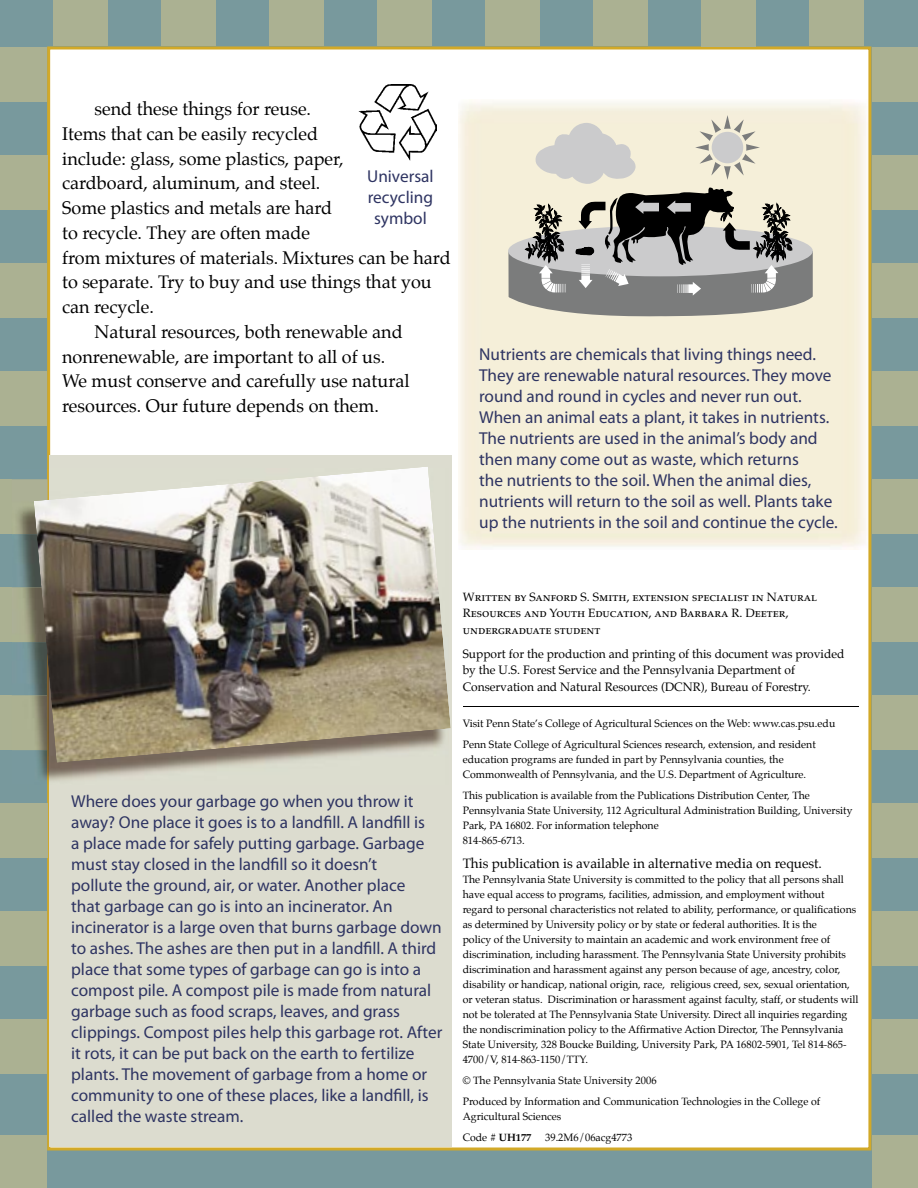
<style>
.page{position:relative;width:918px;height:1188px;background:#78999d}
.page>*{position:absolute;margin:0;border:0;box-sizing:border-box;transform-origin:0 0}
.t1{font:18px "Palatino";color:#000}
.t2{font:17.25px/21px "Myriad Pro";color:#2e3462}
.t3{font:13.5px "Palatino";color:#000}
.t4{font:12px/16.5px "Palatino";color:#000}
.t5{font:12px/16.5px "Palatino SC";color:#000}
.t6{font:10.5px/15px "Palatino";color:#000}
.s1{font-weight:700}
</style>
<div class="page">
<div style="left:47px;top:46px;width:824px;height:1104px;background:#fff"></div>
<div style="left:0;top:1135px;width:47px;height:53px;background:#abb192"></div>
<div style="left:0;top:1019px;width:47px;height:55px;background:#abb192"></div>
<div style="left:0;top:911px;width:47px;height:55px;background:#abb192"></div>
<div style="left:0;top:803px;width:47px;height:55px;background:#abb192"></div>
<div style="left:0;top:695px;width:47px;height:55px;background:#abb192"></div>
<div style="left:0;top:587px;width:47px;height:55px;background:#abb192"></div>
<div style="left:0;top:479px;width:47px;height:55px;background:#abb192"></div>
<div style="left:0;top:371px;width:47px;height:55px;background:#abb192"></div>
<div style="left:0;top:263px;width:47px;height:55px;background:#abb192"></div>
<div style="left:0;top:155px;width:47px;height:55px;background:#abb192"></div>
<div style="left:0;top:47px;width:47px;height:55px;background:#abb192"></div>
<div style="left:872px;top:1135px;width:46px;height:53px;background:#abb192"></div>
<div style="left:872px;top:1019px;width:46px;height:55px;background:#abb192"></div>
<div style="left:872px;top:911px;width:46px;height:55px;background:#abb192"></div>
<div style="left:872px;top:803px;width:46px;height:55px;background:#abb192"></div>
<div style="left:872px;top:695px;width:46px;height:55px;background:#abb192"></div>
<div style="left:872px;top:587px;width:46px;height:55px;background:#abb192"></div>
<div style="left:872px;top:479px;width:46px;height:55px;background:#abb192"></div>
<div style="left:872px;top:371px;width:46px;height:55px;background:#abb192"></div>
<div style="left:872px;top:263px;width:46px;height:55px;background:#abb192"></div>
<div style="left:872px;top:155px;width:46px;height:55px;background:#abb192"></div>
<div style="left:872px;top:47px;width:46px;height:55px;background:#abb192"></div>
<div style="left:809px;top:0;width:55px;height:46px;background:#abb192"></div>
<div style="left:701px;top:0;width:55px;height:46px;background:#abb192"></div>
<div style="left:593px;top:0;width:55px;height:46px;background:#abb192"></div>
<div style="left:485px;top:0;width:55px;height:46px;background:#abb192"></div>
<div style="left:377px;top:0;width:55px;height:46px;background:#abb192"></div>
<div style="left:269px;top:0;width:55px;height:46px;background:#abb192"></div>
<div style="left:161px;top:0;width:55px;height:46px;background:#abb192"></div>
<div style="left:53px;top:0;width:55px;height:46px;background:#abb192"></div>
<img style="left:358px;top:84px;width:79px;height:76px">
<div style="left:49px;top:456px;width:403px;height:691px;background:#dcdccf"></div>
<img style="left:18px;top:534px;width:243px;height:250px">
<img style="left:12px;top:695px;width:22px;height:55px">
<img style="left:12px;top:587px;width:22px;height:55px">
<img style="left:12px;top:479px;width:22px;height:55px">
<img style="left:34px;top:467px;width:417px;height:296px">
<hr style="left:463px;top:706px;width:396px;height:1px;background:#000">
<img style="left:458px;top:100px;width:410px;height:449px">
<svg style="left:508px;top:115px;width:305px;height:203px;background:#b7b4ab"></svg>
<h1 class="t1" style="left:95px;top:94px;width:218px">send these things for reuse.</h1>
<h1 class="t1" style="left:62px;top:119px;width:257px">Items that can be easily recycled</h1>
<h1 class="t1" style="left:62px;top:143px;width:283px">include: glass, some plastics, paper,</h1>
<h1 class="t1" style="left:62px;top:168px;width:260px">cardboard, aluminum, and steel.</h1>
<h1 class="t1" style="left:62px;top:193px;width:272px">Some plastics and metals are hard</h1>
<h1 class="t1" style="left:62px;top:218px;width:249px">to recycle. They are often made</h1>
<h1 class="t1" style="left:62px;top:242px;width:390px">from mixtures of materials. Mixtures can be hard</h1>
<h1 class="t1" style="left:62px;top:267px;width:371px">to separate. Try to buy and use things that you</h1>
<h1 class="t1" style="left:62px;top:292px;width:93px">can recycle.</h1>
<h1 class="t1" style="left:95px;top:317px;width:310px">Natural resources, both renewable and</h1>
<h1 class="t1" style="left:62px;top:341px;width:325px">nonrenewable, are important to all of us.</h1>
<h1 class="t1" style="left:62px;top:366px;width:349px">We must conserve and carefully use natural</h1>
<h1 class="t1" style="left:62px;top:391px;width:318px">resources. Our future depends on them.</h1>
<h2 class="t2" style="left:367px;top:166px;width:68px;text-align:center">Universal recycling symbol</h2>
<p class="t2" style="left:479px;top:344px;width:360px">Nutrients are chemicals that living things need.<br>They are renewable natural resources. They move round and round in cycles and never run out.<br>When an animal eats a plant, it takes in nutrients.<br>The nutrients are used in the animal’s body and then many come out as waste, which returns<br>the nutrients to the soil. When the animal dies, nutrients will return to the soil as well. Plants take up the nutrients in the soil and continue the cycle.</p>
<p class="t2" style="left:71px;top:791px;width:373px">Where does your garbage go when you throw it away? One place it goes is to a landfill. A landfill is<br>a place made for safely putting garbage. Garbage must stay closed in the landfill so it doesn’t<br>pollute the ground, air, or water. Another place<br>that garbage can go is into an incinerator. An incinerator is a large oven that burns garbage down to ashes. The ashes are then put in a landfill. A third place that some types of garbage can go is into a compost pile. A compost pile is made from natural garbage such as food scraps, leaves, and grass clippings. Compost piles help this garbage rot. After it rots, it can be put back on the earth to fertilize plants. The movement of garbage from a home or community to one of these places, like a landfill, is called the waste stream.</p>
<p class="t5" style="left:463px;top:589px;width:356px">Written by Sanford S. Smith, extension specialist in Natural<br>Resources and Youth Education, and Barbara R. Deeter, undergraduate student</p>
<p class="t4" style="left:463px;top:645px;width:383px">Support for the production and printing of this document was provided by the U.S. Forest Service and the Pennsylvania Department of<br>Conservation and Natural Resources (DCNR), Bureau of Forestry.</p>
<p class="t6" style="left:463px;top:713px;width:374px;line-height:21px">Visit Penn State’s College of Agricultural Sciences on the Web: www.cas.psu.edu<br>Penn State College of Agricultural Sciences research, extension, and resident</p>
<p class="t6" style="left:463px;top:752px;width:345px">education programs are funded in part by Pennsylvania counties, the<br>Commonwealth of Pennsylvania, and the U.S. Department of Agriculture.</p>
<p class="t6" style="left:463px;top:788px;width:391px">This publication is available from the Publications Distribution Center, The Pennsylvania State University, 112 Agricultural Administration Building, University Park, PA 16802. For information telephone<br>814-865-6713.</p>
<p class="t3" style="left:463px;top:852px;width:361px">This publication is available in alternative media on request.</p>
<p class="t6" style="left:463px;top:872px;width:398px">The Pennsylvania State University is committed to the policy that all persons shall have equal access to programs, facilities, admission, and employment without<br>regard to personal characteristics not related to ability, performance, or qualifications as determined by University policy or by state or federal authorities. It is the<br>policy of the University to maintain an academic and work environment free of discrimination, including harassment. The Pennsylvania State University prohibits discrimination and harassment against any person because of age, ancestry, color, disability or handicap, national origin, race, religious creed, sex, sexual orientation, or veteran status. Discrimination or harassment against faculty, staff, or students will not be tolerated at The Pennsylvania State University. Direct all inquiries regarding the nondiscrimination policy to the Affirmative Action Director, The Pennsylvania State University, 328 Boucke Building, University Park, PA 16802-5901, Tel 814-865- 4700/V, 814-863-1150/TTY.</p>
<p class="t6" style="left:463px;top:1070px;width:359px;line-height:21px">© The Pennsylvania State University 2006<br>Produced by Information and Communication Technologies in the College of</p>
<p class="t6" style="left:463px;top:1106px;width:100px;line-height:21px">Agricultural Sciences<br>Code # <span class="s1">UH177</span></p>
<p class="t6" style="left:545px;top:1130px;width:89px">39.2M6/06acg4773</p>
</div>
